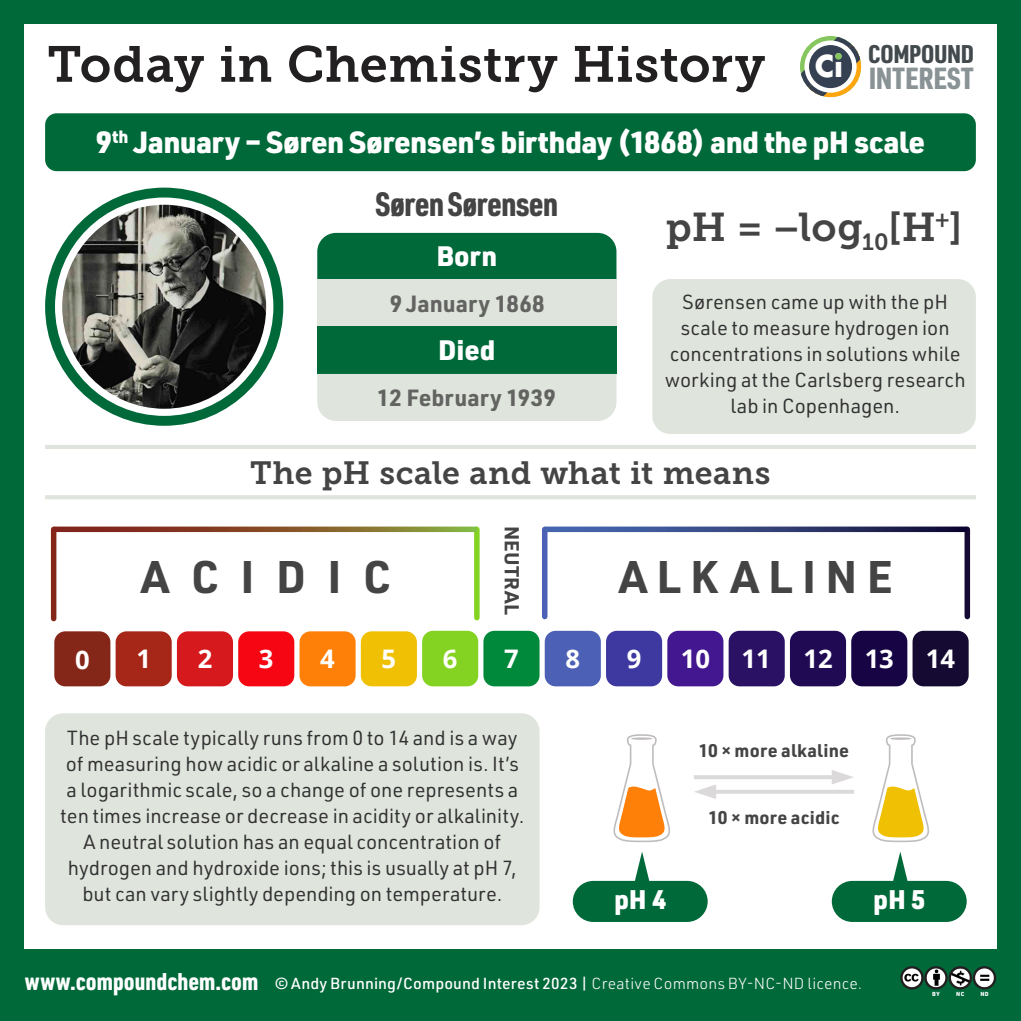
<style>
.page{position:relative;width:1021px;height:1021px;background:#fff}
.page>*{position:absolute;margin:0;border:0;box-sizing:border-box;transform-origin:0 0}
.t1{font:50.4px "Museo Slab 700";letter-spacing:.01em;color:#222020}
.t2{font:700 44.8px "URWDIN";letter-spacing:.21em;color:#444}
.t3{font:700 44.8px "URWDIN";letter-spacing:.25em;color:#444}
.t4{font:40px "Museo Slab 700";color:#444}
.t5{font:900 33.2px "URWDIN Cond";letter-spacing:-.015em;color:#444}
.t6{font:32px "Museo Slab 700";letter-spacing:.01em;color:#444}
.t7{font:900 30px "URWDIN";letter-spacing:-.02em;color:#fff}
.t8{font:900 29.8px "URWDIN Cond";color:#899295}
.t9{font:700 29.4px "Futura";color:#fff}
.t10{font:900 27.6px "URWDIN";color:#fff}
.t11{font:900 26.4px "URWDIN";color:#fff}
.t12{font:700 25.6px "Open Sans";color:#fff}
.t13{font:900 25.2px "URWDIN Cond";letter-spacing:-.015em;color:#424a4d}
.t14{font:900 23.8px "URWDIN Cond";letter-spacing:.005em;color:#fff}
.t15{font:700 23px "URWDIN";color:#444}
.t16{font:20px/26px "URWDIN";color:#323132;text-align:center}
.t17{font:700 20px "URWDIN";letter-spacing:.015em;color:#444}
.t18{font:700 18px "URWDIN";letter-spacing:.01em;color:#444}
.t19{font:500 15.6px "URWDIN";letter-spacing:.01em;color:#fff}
.t20{font:900 5.8px "URWDIN";color:#fff}
.s1{font-weight:300}
</style>
<div class="page">
<div style="left:0;top:0;width:1020px;height:1020px;border:24px solid #006939"></div>
<div style="left:45px;top:113px;width:930px;height:58px;background:#006939;border-radius:12px"></div>
<div style="left:45px;top:188px;width:238px;height:238px;border:10px solid #006939;border-radius:50%"></div>
<svg style="left:317px;top:233px;width:299px;height:188px;background:#70a78b"></svg>
<hr style="left:45px;top:445px;width:930px;height:4px;background:#dfe4dc">
<img style="left:62px;top:205px;width:204px;height:204px;border-radius:102px">
<div style="left:45px;top:713px;width:494px;height:212px;background:#dfe4dc;border-radius:18px"></div>
<div style="left:14px;top:948px;width:993px;height:51px;background:#006939"></div>
<img style="left:901px;top:967px;width:21px;height:21px;border-radius:11px">
<div style="left:900px;top:966px;width:23px;height:23px;border:2px solid #231f20;border-radius:50%"></div>
<img style="left:925px;top:967px;width:21px;height:21px;border-radius:11px">
<div style="left:924px;top:966px;width:23px;height:23px;border:2px solid #231f20;border-radius:50%"></div>
<img style="left:949px;top:967px;width:21px;height:21px;border-radius:11px">
<div style="left:948px;top:966px;width:23px;height:23px;border:2px solid #231f20;border-radius:50%"></div>
<img style="left:973px;top:967px;width:21px;height:21px;border-radius:11px">
<div style="left:972px;top:966px;width:24px;height:23px;border:2px solid #231f20;border-radius:50%"></div>
<svg style="left:800px;top:36px;width:61px;height:61px"></svg>
<div style="left:806px;top:43px;width:48px;height:47px;background:#354052;border-radius:50%"></div>
<div style="left:804px;top:40px;width:52px;height:53px;border:5px solid #fff;border-radius:50%"></div>
<div style="left:835px;top:53px;width:6px;height:7px;background:#85c65f;border-radius:50%"></div>
<div style="left:912px;top:630px;width:56px;height:56px;background:#150a31;border-radius:11px"></div>
<div style="left:851px;top:630px;width:56px;height:56px;background:#170444;border-radius:11px"></div>
<div style="left:790px;top:630px;width:56px;height:56px;background:#200a53;border-radius:11px"></div>
<div style="left:728px;top:630px;width:56px;height:56px;background:#2a1164;border-radius:11px"></div>
<div style="left:667px;top:630px;width:56px;height:56px;background:#42178f;border-radius:11px"></div>
<div style="left:606px;top:630px;width:56px;height:56px;background:#3e39a0;border-radius:11px"></div>
<div style="left:544px;top:630px;width:57px;height:56px;background:#4c60b5;border-radius:11px"></div>
<div style="left:483px;top:630px;width:56px;height:56px;background:#00883b;border-radius:11px"></div>
<div style="left:422px;top:630px;width:56px;height:56px;background:#84d221;border-radius:11px"></div>
<div style="left:361px;top:631px;width:56px;height:55px;background:#efc003;border-radius:11px"></div>
<div style="left:299px;top:631px;width:56px;height:55px;background:#ff8008;border-radius:11px"></div>
<div style="left:238px;top:631px;width:56px;height:55px;background:#f60612;border-radius:11px"></div>
<div style="left:177px;top:631px;width:56px;height:55px;background:#d6191d;border-radius:11px"></div>
<div style="left:116px;top:631px;width:56px;height:55px;background:#a62718;border-radius:11px"></div>
<div style="left:54px;top:631px;width:56px;height:55px;background:#852718;border-radius:11px"></div>
<div style="left:542px;top:529px;width:5px;height:87px;background:#4c60b5"></div>
<div style="left:964px;top:529px;width:6px;height:87px;background:#150a31"></div>
<svg style="left:544px;top:526px;width:423px;height:6px;background:#435084"></svg>
<div style="left:51px;top:529px;width:5px;height:89px;background:#852718"></div>
<div style="left:474px;top:529px;width:5px;height:88px;background:#84d221"></div>
<svg style="left:54px;top:526px;width:423px;height:6px;background:#91673d"></svg>
<hr style="left:45px;top:495px;width:930px;height:4px;background:#dfe4dc">
<div style="left:652px;top:279px;width:323px;height:155px;background:#dfe4dc;border-radius:18px"></div>
<svg style="left:613px;top:734px;width:57px;height:108px"></svg>
<hr style="left:631px;top:737px;width:21px;height:2px;background:#c0bcbd;border-radius:50%">
<svg style="left:872px;top:734px;width:57px;height:108px"></svg>
<hr style="left:890px;top:737px;width:21px;height:2px;background:#c0bcbd;border-radius:50%">
<div style="left:572px;top:880px;width:135px;height:41px;background:#006939;border-radius:21px"></div>
<div style="left:831px;top:880px;width:135px;height:41px;background:#006939;border-radius:21px"></div>
<hr style="left:694px;top:775px;width:148px;height:4px;background:#dcd9da">
<svg style="left:831px;top:770px;width:23px;height:14px"></svg>
<svg style="left:716px;top:789px;width:138px;height:4px"></svg>
<svg style="left:694px;top:784px;width:22px;height:15px"></svg>
<svg style="left:634px;top:851px;width:16px;height:30px"></svg>
<svg style="left:892px;top:851px;width:16px;height:30px"></svg>
<p class="t1" style="left:47px;top:36px;width:719px">Today in Chemistry History</p>
<p class="t9" style="left:814px;top:45px;width:30px">Ci</p>
<p class="t13" style="left:868px;top:36px;width:107px">COMPOUND</p>
<p class="t8" style="left:868px;top:58px;width:106px">INTEREST</p>
<p class="t7" style="left:96px;top:121px;width:830px">9<sup>th</sup> January – Søren Sørensen’s birthday (1868) and the pH scale</p>
<p class="t5" style="left:375px;top:181px;width:184px">Søren Sørensen</p>
<p class="t10" style="left:436px;top:237px;width:63px">Born</p>
<p class="t15" style="left:389px;top:287px;width:157px">9 January 1868</p>
<p class="t10" style="left:438px;top:331px;width:59px">Died</p>
<p class="t15" style="left:378px;top:381px;width:179px">12 February 1939</p>
<p class="t4" style="left:665px;top:204px;width:298px">pH = −log<sub>10</sub>[H<sup>+</sup>]</p>
<p class="t16" style="left:664px;top:288px;width:302px">Sørensen came up with the pH scale to measure hydrogen ion concentrations in solutions while working at the Carlsberg research lab in Copenhagen.</p>
<p class="t6" style="left:250px;top:455px;width:522px">The pH scale and what it means</p>
<h2 class="t3" style="left:141px;top:546px;width:251px">ACIDIC</h2>
<p class="t17" style="left:526px;top:526px;width:90px;rotate:90deg">NEUTRAL</p>
<h2 class="t2" style="left:619px;top:546px;width:275px">ALKALINE</h2>
<p class="t12" style="left:75px;top:641px;width:16px">0</p>
<p class="t12" style="left:136px;top:640px;width:16px">1</p>
<p class="t12" style="left:198px;top:640px;width:16px">2</p>
<p class="t12" style="left:259px;top:640px;width:16px">3</p>
<p class="t12" style="left:320px;top:640px;width:16px">4</p>
<p class="t12" style="left:381px;top:640px;width:16px">5</p>
<p class="t12" style="left:443px;top:640px;width:16px">6</p>
<p class="t12" style="left:504px;top:640px;width:16px">7</p>
<p class="t12" style="left:565px;top:640px;width:16px">8</p>
<p class="t12" style="left:626px;top:640px;width:16px">9</p>
<p class="t12" style="left:680px;top:640px;width:31px">10</p>
<p class="t12" style="left:741px;top:640px;width:31px">11</p>
<p class="t12" style="left:803px;top:640px;width:31px">12</p>
<p class="t12" style="left:864px;top:640px;width:31px">13</p>
<p class="t12" style="left:926px;top:640px;width:31px">14</p>
<p class="t16" style="left:60px;top:724px;width:465px">The pH scale typically runs from 0 to 14 and is a way of measuring how acidic or alkaline a solution is. It’s a logarithmic scale, so a change of one represents a ten times increase or decrease in acidity or alkalinity.<br>A neutral solution has an equal concentration of hydrogen and hydroxide ions; this is usually at pH 7, but can vary slightly depending on temperature.</p>
<p class="t18" style="left:698px;top:738px;width:152px">10 × more alkaline</p>
<p class="t18" style="left:708px;top:804px;width:133px">10 × more acidic</p>
<p class="t11" style="left:614px;top:881px;width:54px">pH 4</p>
<p class="t11" style="left:873px;top:881px;width:54px">pH 5</p>
<p class="t14" style="left:25px;top:964px;width:235px">www.compoundchem.com</p>
<p class="t19" style="left:275px;top:973px;width:588px">© Andy Brunning/Compound Interest 2023 | <span class="s1">Creative Commons BY-NC-ND licence.</span></p>
<p class="t20" style="left:932px;top:989px;width:9px">BY</p>
<p class="t20" style="left:956px;top:989px;width:10px">NC</p>
<p class="t20" style="left:980px;top:989px;width:10px">ND</p>
</div>
